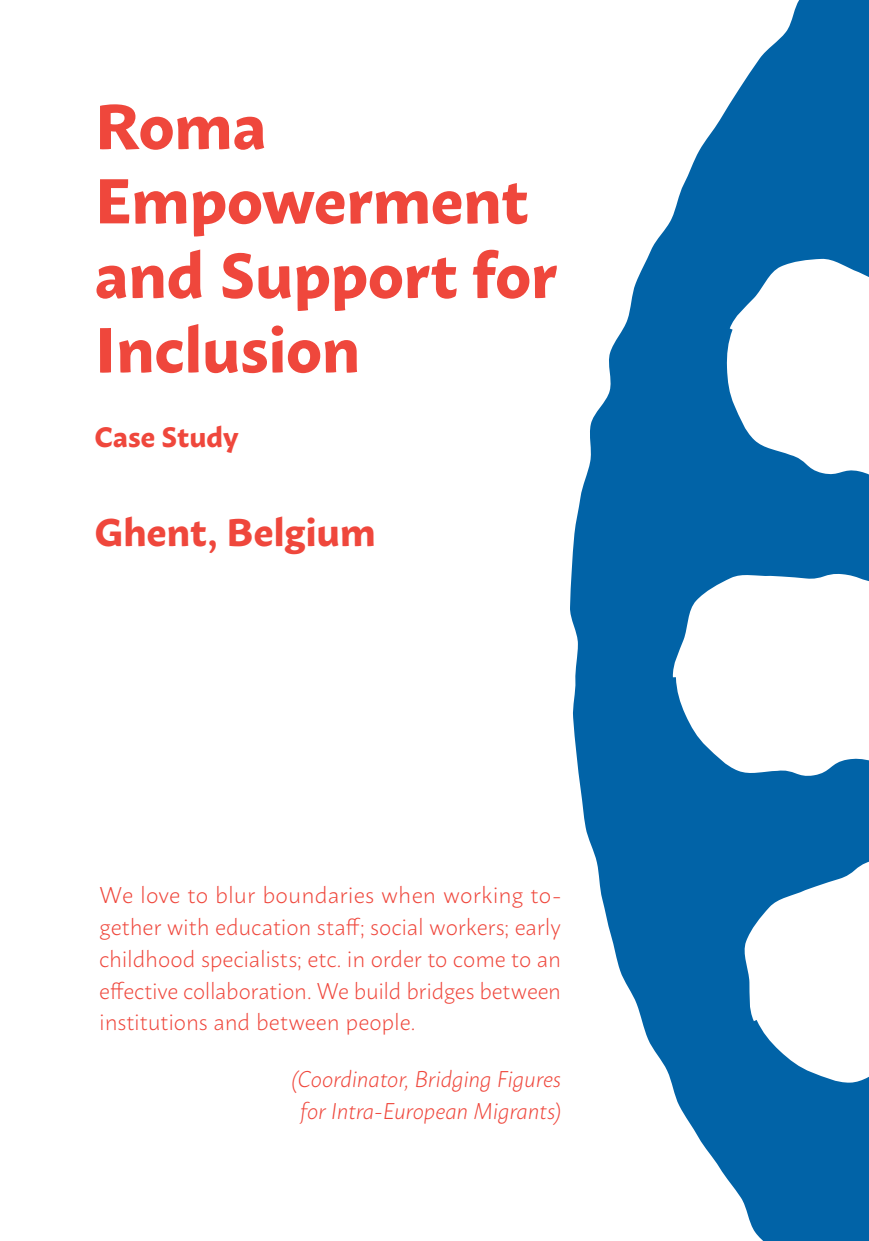
<style>
.page{position:relative;width:869px;height:1241px;background:#fff}
.page>*{position:absolute;margin:0;border:0;box-sizing:border-box;transform-origin:0 0}
.t1{font:700 63px/74.4px "Macho";letter-spacing:-.01em;color:#ef473c}
.t2{font:700 38.5px "Macho";letter-spacing:-.01em;color:#ef473c}
.t3{font:700 28px "Macho";color:#ef473c}
.t4{font:300 22.75px/31.8px "Macho";letter-spacing:-.005em;color:#ef473c;text-align:justify}
.t5{font:italic 300 22.75px/31.8px "Macho";letter-spacing:-.01em;color:#ef473c;text-align:center}
</style>
<div class="page">
<svg style="left:570px;top:0;width:298px;height:1240px;fill:#0163a7"></svg>
<h1 class="t1" style="left:94px;top:83px;width:464px">Roma<br>Empowerment and Support for<br>Inclusion</h1>
<p class="t3" style="left:94px;top:411px;width:146px">Case Study</p>
<h2 class="t2" style="left:94px;top:497px;width:283px">Ghent, Belgium</h2>
<p class="t4" style="left:99px;top:876px;width:463px">We love to blur boundaries when working to&shy;gether with education staff; social workers; early childhood specialists; etc. in order to come to an effective collaboration. We build bridges between institutions and between people.</p>
<p class="t5" style="left:291px;top:1061px;width:271px">(Coordinator, Bridging Figures for Intra-European Migrants)</p>
</div>
